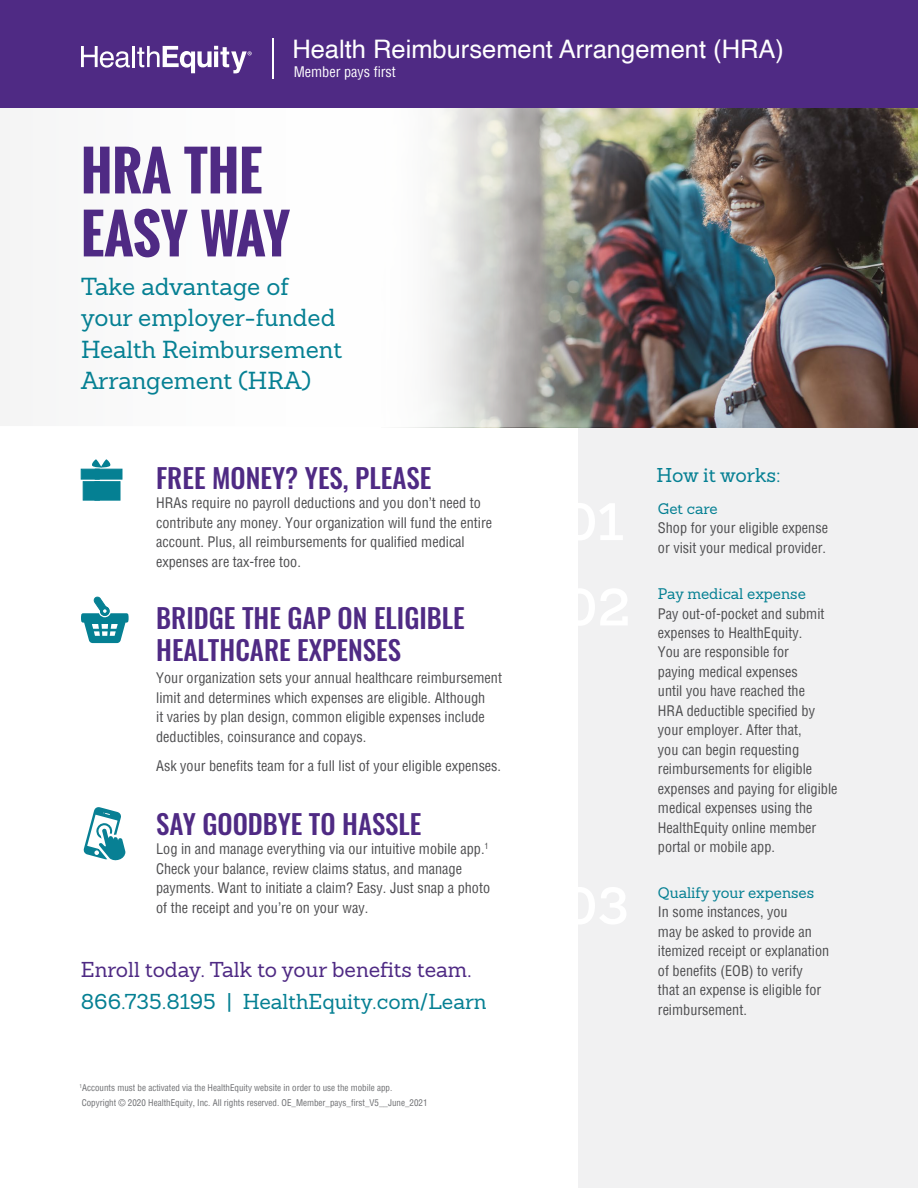
<style>
.page{position:relative;width:918px;height:1188px;background:#fff}
.page>*{position:absolute;margin:0;border:0;box-sizing:border-box;transform-origin:0 0}
.t1{font:700 53.25px/63px "Oswald";color:#4f2a84}
.t2{font:500 27px/31.5px "Oswald";color:#4f2a84}
.t3{font:25.65px "Helvetica";color:#fff}
.t4{font:25.5px "Helvetica";color:#fff}
.t5{font:24px/31.5px "Sanchez Slab";color:#058093}
.t6{font:21px "Sanchez Slab";color:#4f2a84}
.t7{font:21px "Sanchez Slab";color:#058093}
.t8{font:19.5px "Sanchez Slab";letter-spacing:-.005em;color:#058093}
.t9{font:15px "Sanchez Slab";color:#058093}
.t10{font:condensed 14.25px/19.5px "Helvetica";color:#4d4d4f}
.t11{font:condensed 14.25px "Helvetica";color:#fff}
.t12{font:condensed 9px/15px "Helvetica";color:#6d6e71}
</style>
<div class="page">
<div style="left:579px;top:394px;width:339px;height:794px;background:#f1f1f2"></div>
<div style="left:95px;top:469px;width:27px;height:10px;background:#058093;border:1px solid #058093"></div>
<div style="left:95px;top:481px;width:25px;height:19px;background:#058093;border:1px solid #058093"></div>
<div style="left:81px;top:469px;width:18px;height:10px;background:#058093;border:1px solid #058093"></div>
<div style="left:83px;top:481px;width:17px;height:19px;background:#058093;border:1px solid #058093"></div>
<svg style="left:92px;top:459px;width:19px;height:9px"></svg>
<svg style="left:84px;top:807px;width:42px;height:54px"></svg>
<svg style="left:81px;top:596px;width:48px;height:47px"></svg>
<img style="left:648px;top:107px;width:270px;height:321px">
<img style="left:579px;top:107px;width:69px;height:321px">
<svg style="left:518px;top:107px;width:61px;height:321px;background:#a6a79d"></svg>
<svg style="left:0;top:107px;width:337px;height:319px"></svg>
<svg style="left:337px;top:107px;width:181px;height:321px"></svg>
<div style="left:0;top:0;width:918px;height:107px;background:#4f2a84"></div>
<svg style="left:81px;top:46px;width:49px;height:22px"></svg>
<hr style="left:132px;top:46px;width:3px;height:21px;background:#fff">
<svg style="left:137px;top:46px;width:115px;height:27px"></svg>
<hr style="left:272px;top:38px;width:2px;height:41px;background:#fff">
<h3 class="t4" style="left:292px;top:30px;width:493px">Health Reimbursement Arrangement (HRA)</h3>
<p class="t11" style="left:294px;top:63px;width:104px">Member pays first</p>
<h3 class="t3" style="left:292px;top:39px;width:140px">WageWorks</h3>
<h1 class="t1" style="left:81px;top:139px;width:211px">HRA THE<br>EASY WAY</h1>
<h3 class="t5" style="left:81px;top:270px;width:262px">Take advantage of your employer-funded<br>Health Reimbursement<br>Arrangement (HRA)</h3>
<h2 class="t2" style="left:156px;top:464px;width:277px">FREE MONEY? YES, PLEASE</h2>
<p class="t10" style="left:156px;top:493px;width:337px">HRAs require no payroll deductions and you don’t need to contribute any money. Your organization will fund the entire account. Plus, all reimbursements for qualified medical expenses are tax-free too.</p>
<h2 class="t2" style="left:156px;top:604px;width:310px">BRIDGE THE GAP ON ELIGIBLE<br>HEALTHCARE EXPENSES</h2>
<p class="t10" style="left:156px;top:668px;width:347px">Your organization sets your annual healthcare reimbursement limit and determines which expenses are eligible. Although<br>it varies by plan design, common eligible expenses include deductibles, coinsurance and copays.</p>
<p class="t10" style="left:156px;top:756px;width:347px">Ask your benefits team for a full list of your eligible expenses.</p>
<h2 class="t2" style="left:156px;top:810px;width:267px">SAY GOODBYE TO HASSLE</h2>
<p class="t10" style="left:156px;top:839px;width:335px">Log in and manage everything via our intuitive mobile app.<sup>1<br></sup>Check your balance, review claims status, and manage payments. Want to initiate a claim? Easy. Just snap a photo of the receipt and you’re on your way.</p>
<h3 class="t6" style="left:81px;top:956px;width:392px">Enroll today. Talk to your benefits team.</h3>
<h3 class="t7" style="left:81px;top:988px;width:407px">866.735.8195 | HealthEquity.com/Learn</h3>
<p class="t12" style="left:80px;top:1080px;width:350px"><sup>1</sup>Accounts must be activated via the HealthEquity website in order to use the mobile app.<br>Copyright © 2020 HealthEquity, Inc. All rights reserved. OE_Member_pays_first_V5__June_2021</p>
<h3 class="t8" style="left:657px;top:462px;width:126px">How it works:</h3>
<p class="t9" style="left:658px;top:499px;width:61px">Get care</p>
<p class="t10" style="left:658px;top:518px;width:172px">Shop for your eligible expense or visit your medical provider.</p>
<p class="t9" style="left:658px;top:584px;width:149px">Pay medical expense</p>
<p class="t10" style="left:658px;top:603px;width:181px">Pay out-of-pocket and submit expenses to HealthEquity.<br>You are responsible for<br>paying medical expenses<br>until you have reached the<br>HRA deductible specified by your employer. After that,<br>you can begin requesting reimbursements for eligible expenses and paying for eligible medical expenses using the<br>HealthEquity online member portal or mobile app.</p>
<p class="t9" style="left:658px;top:883px;width:158px">Qualify your expenses</p>
<p class="t10" style="left:658px;top:902px;width:173px">In some instances, you<br>may be asked to provide an itemized receipt or explanation of benefits (EOB) to verify<br>that an expense is eligible for reimbursement.</p>
</div>
